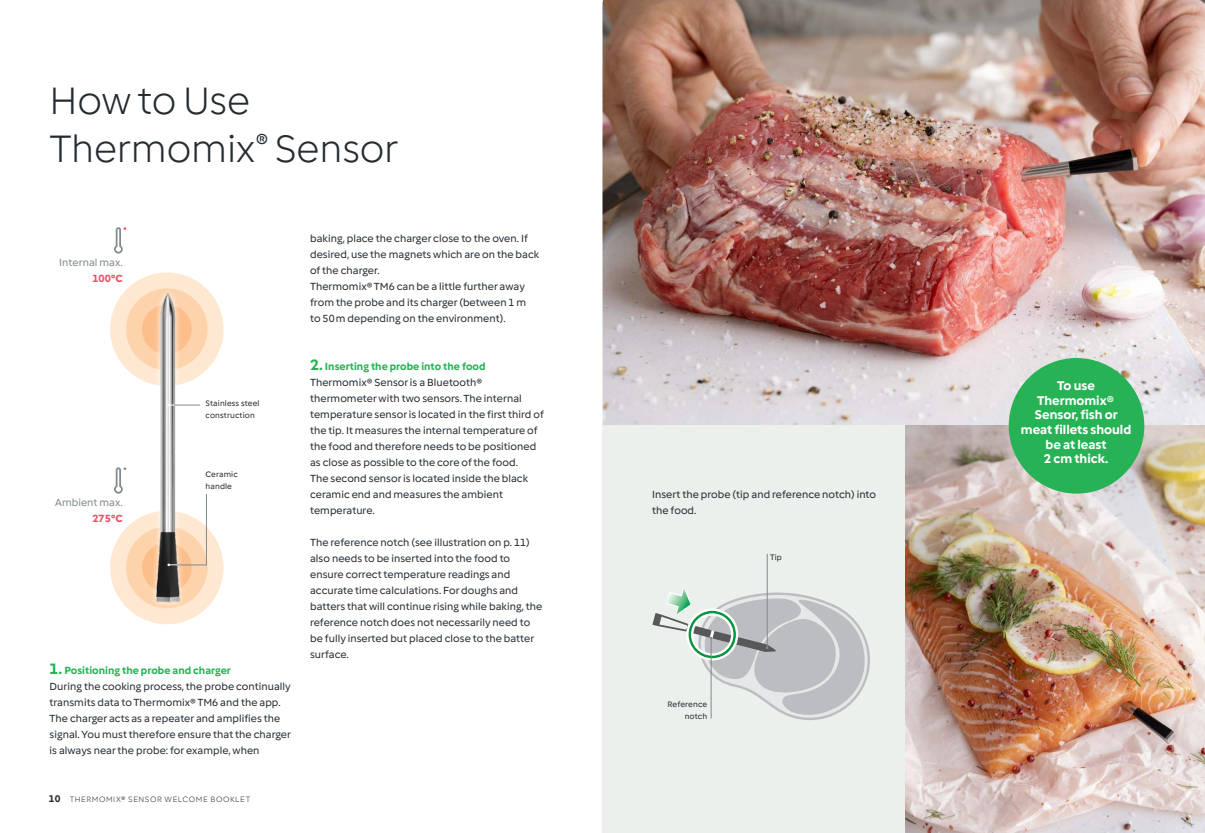
<style>
.page{position:relative;width:1205px;height:833px;background:#fff}
.page>*{position:absolute;margin:0;border:0;box-sizing:border-box;transform-origin:0 0}
.s_headline_1{font:300 40px/48px "Vorwerk";letter-spacing:-.005em;color:#242b31}
.s_eye_catcher__text_10_5pt{font:700 13.12px "Vorwerk";color:#fff}
.s_copy{font:10.75px/16px "Vorwerk";letter-spacing:.005em;color:#242b31}
.s_headline_3_green__with_big_numbering{font:700 10.75px "Vorwerk";letter-spacing:.005em;color:#27b255}
.s_copy__right-aligned{font:10.75px "Vorwerk";letter-spacing:.005em;color:#81898e}
.s_copy__right-aligned-2{font:700 10.75px "Vorwerk";letter-spacing:.005em;color:#ef4d63}
.s_caption{font:8.25px/12px "Vorwerk";letter-spacing:.015em;color:#242b31}
.s_caption__right-aligned{font:8.25px "Vorwerk";letter-spacing:.01em;color:#242b31}
.s_runningTitle{font:300 8.12px "Vorwerk";letter-spacing:.075em;color:#242b31}
.s1{font-size:15.62px}
.s2{font-weight:700;font-size:10px}
</style>
<div class="page">
<img style="left:602px;top:0;width:603px;height:426px">
<img style="left:904px;top:426px;width:301px;height:407px">
<div style="left:602px;top:426px;width:302px;height:407px;background:#ebf0ec"></div>
<div style="left:110px;top:511px;width:114px;height:113px;background:#fee8d1;border-radius:50%"></div>
<div style="left:126px;top:527px;width:82px;height:81px;background:#fdd3ab;border-radius:50%"></div>
<div style="left:142px;top:543px;width:50px;height:49px;background:#fcbf8c;border-radius:50%"></div>
<div style="left:110px;top:272px;width:114px;height:114px;background:#fee8d1;border-radius:50%"></div>
<div style="left:126px;top:288px;width:82px;height:82px;background:#fdd3ab;border-radius:50%"></div>
<div style="left:142px;top:304px;width:50px;height:50px;background:#fcbf8c;border-radius:50%"></div>
<svg style="left:150px;top:291px;width:36px;height:317px"></svg>
<img style="left:153px;top:288px;width:29px;height:319px">
<svg style="left:114px;top:467px;width:12px;height:26px"></svg>
<svg style="left:114px;top:227px;width:12px;height:26px"></svg>
<svg style="left:167px;top:404px;width:33px;height:2px"></svg>
<svg style="left:167px;top:493px;width:40px;height:73px"></svg>
<div style="left:1009px;top:358px;width:135px;height:135px;background:#27b255;border-radius:50%"></div>
<hr style="left:767px;top:554px;width:1px;height:94px;background:#81898e">
<svg style="left:652px;top:588px;width:218px;height:132px"></svg>
<p class="s_headline_1" style="left:50px;top:75px;width:350px">How to Use<br>Thermomix® Sensor</p>
<p class="s_copy__right-aligned" style="left:59px;top:255px;width:65px">Internal max.</p>
<p class="s_copy__right-aligned-2" style="left:92px;top:271px;width:32px">100°C</p>
<p class="s_copy__right-aligned" style="left:55px;top:495px;width:69px">Ambient max.</p>
<p class="s_copy__right-aligned-2" style="left:92px;top:511px;width:32px">275°C</p>
<p class="s_caption" style="left:206px;top:397px;width:56px">Stainless steel construction</p>
<p class="s_caption" style="left:206px;top:468px;width:34px">Ceramic</p>
<p class="s_caption" style="left:206px;top:480px;width:28px">handle</p>
<p class="s_headline_3_green__with_big_numbering" style="left:50px;top:663px;width:183px"><span class="s1">1.</span> Positioning the probe and charger</p>
<p class="s_copy" style="left:50px;top:678px;width:243px">During the cooking process, the probe continually transmits data to Thermomix® TM6 and the app.</p>
<p class="s_copy" style="left:50px;top:710px;width:243px">The charger acts as a repeater and amplifies the signal. You must therefore ensure that the charger is always near the probe: for example, when</p>
<p class="s_runningTitle" style="left:49px;top:794px;width:203px"><span class="s2">10</span> THERMOMIX® SENSOR WELCOME BOOKLET</p>
<p class="s_copy" style="left:310px;top:230px;width:231px">baking, place the charger close to the oven. If desired, use the magnets which are on the back of the charger.</p>
<p class="s_copy" style="left:310px;top:278px;width:218px">Thermomix® TM6 can be a little further away from the probe and its charger (between 1 m to 50 m depending on the environment).</p>
<p class="s_headline_3_green__with_big_numbering" style="left:310px;top:359px;width:177px"><span class="s1">2.</span> Inserting the probe into the food</p>
<p class="s_copy" style="left:310px;top:374px;width:235px">Thermomix® Sensor is a Bluetooth® thermometer with two sensors. The internal temperature sensor is located in the first third of the tip. It measures the internal temperature of the food and therefore needs to be positioned as close as possible to the core of the food.<br>The second sensor is located inside the black ceramic end and measures the ambient temperature.</p>
<p class="s_copy" style="left:310px;top:534px;width:234px">The reference notch (see illustration on p. 11) also needs to be inserted into the food to ensure correct temperature readings and accurate time calculations. For doughs and batters that will continue rising while baking, the reference notch does not necessarily need to be fully inserted but placed close to the batter surface.</p>
<p class="s_copy" style="left:652px;top:486px;width:226px">Insert the probe (tip and reference notch) into the food.</p>
<p class="s_caption__right-aligned" style="left:667px;top:698px;width:41px">Reference</p>
<p class="s_caption__right-aligned" style="left:685px;top:710px;width:24px">notch</p>
<p class="s_caption" style="left:770px;top:551px;width:13px">Tip</p>
<p class="s_eye_catcher__text_10_5pt" style="left:1057px;top:377px;width:39px">To use</p>
<p class="s_eye_catcher__text_10_5pt" style="left:1037px;top:392px;width:78px">Thermomix®</p>
<p class="s_eye_catcher__text_10_5pt" style="left:1035px;top:406px;width:84px">Sensor, fish or</p>
<p class="s_eye_catcher__text_10_5pt" style="left:1021px;top:421px;width:112px">meat fillets should</p>
<p class="s_eye_catcher__text_10_5pt" style="left:1045px;top:436px;width:62px">be at least</p>
<p class="s_eye_catcher__text_10_5pt" style="left:1044px;top:450px;width:66px">2 cm thick.</p>
</div>
